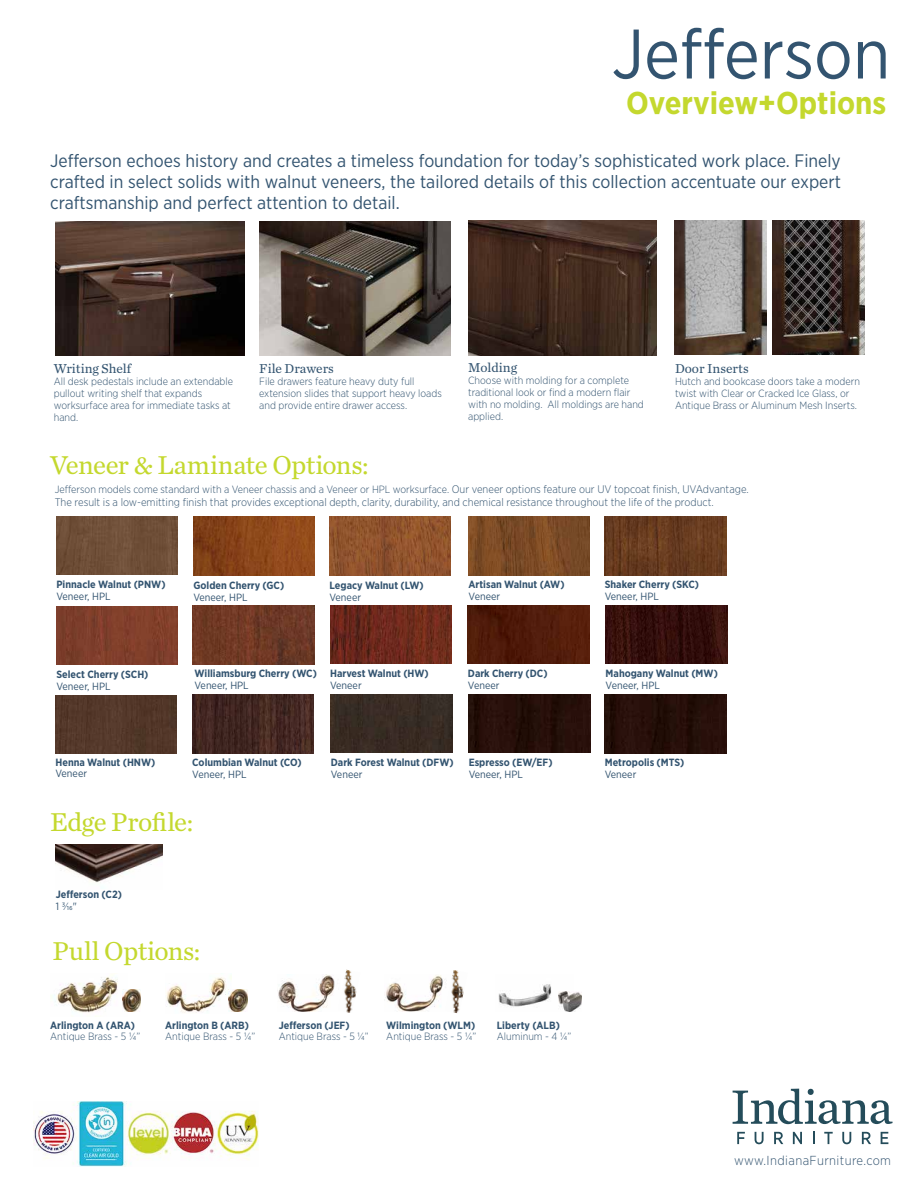
<style>
.page{position:relative;width:918px;height:1188px;background:#fff}
.page>*{position:absolute;margin:0;border:0;box-sizing:border-box;transform-origin:0 0}
.t1{font:69.9px "Gotham Narrow";color:#335470}
.t2{font:700 31.5px "Gotham Narrow";color:#c4d82e}
.t3{font:27px "Chronicle Text G2";letter-spacing:-.01em;color:#c4d82e}
.t4{font:18px/21px "Gotham Narrow";color:#335470;text-align:justify}
.t5{font:13.5px "Chronicle Text G2";color:#335470}
.t6{font:300 13.05px "Gotham Narrow";letter-spacing:.03em;color:#335470}
.t7{font:300 10.95px "Gotham Narrow";color:#335470}
.t8{font:300 10.5px/12px "Gotham Narrow";color:#335470}
.t9{font:700 10.5px "Gotham Narrow";color:#335470}
.t10{font:10.5px "Gotham Narrow";color:#335470}
.s1{font-size:10.95px}
</style>
<div class="page">
<img style="left:468px;top:221px;width:188px;height:134px">
<img style="left:675px;top:221px;width:91px;height:134px">
<img style="left:772px;top:221px;width:92px;height:134px">
<img style="left:260px;top:222px;width:191px;height:133px">
<img style="left:56px;top:221px;width:189px;height:134px">
<svg style="left:733px;top:1089px;width:160px;height:35px"></svg>
<svg style="left:737px;top:1132px;width:8px;height:12px"></svg>
<svg style="left:755px;top:1132px;width:9px;height:12px"></svg>
<svg style="left:774px;top:1132px;width:9px;height:12px"></svg>
<svg style="left:793px;top:1132px;width:9px;height:12px"></svg>
<svg style="left:813px;top:1132px;width:2px;height:12px"></svg>
<svg style="left:824px;top:1132px;width:9px;height:12px"></svg>
<svg style="left:842px;top:1132px;width:9px;height:12px"></svg>
<svg style="left:862px;top:1132px;width:9px;height:12px"></svg>
<svg style="left:881px;top:1132px;width:7px;height:12px"></svg>
<img style="left:498px;top:984px;width:75px;height:28px">
<img style="left:559px;top:992px;width:22px;height:19px">
<img style="left:385px;top:975px;width:58px;height:37px">
<img style="left:277px;top:974px;width:58px;height:38px">
<img style="left:344px;top:970px;width:13px;height:43px">
<img style="left:53px;top:977px;width:65px;height:36px">
<img style="left:166px;top:976px;width:65px;height:37px">
<img style="left:122px;top:989px;width:18px;height:23px">
<img style="left:229px;top:989px;width:18px;height:23px">
<img style="left:451px;top:970px;width:13px;height:43px">
<img style="left:56px;top:844px;width:107px;height:39px">
<img style="left:33px;top:1101px;width:226px;height:66px">
<img style="left:193px;top:517px;width:122px;height:58px">
<img style="left:329px;top:517px;width:122px;height:58px">
<img style="left:468px;top:517px;width:122px;height:58px">
<img style="left:605px;top:517px;width:121px;height:58px">
<img style="left:193px;top:606px;width:121px;height:58px">
<img style="left:330px;top:605px;width:122px;height:59px">
<img style="left:468px;top:605px;width:121px;height:59px">
<img style="left:606px;top:605px;width:121px;height:59px">
<img style="left:192px;top:695px;width:122px;height:58px">
<div style="left:331px;top:695px;width:121px;height:58px;background:#382c24"></div>
<img style="left:469px;top:695px;width:121px;height:58px">
<img style="left:56px;top:606px;width:121px;height:59px">
<div style="left:56px;top:695px;width:121px;height:59px;background:#533729"></div>
<div style="left:56px;top:516px;width:122px;height:59px;background:#6f4f38"></div>
<img style="left:605px;top:695px;width:121px;height:58px">
<h1 class="t1" style="left:612px;top:11px;width:280px">Jefferson</h1>
<h2 class="t2" style="left:626px;top:83px;width:262px">Overview+Options</h2>
<p class="t4" style="left:50px;top:150px;width:792px">Jefferson echoes history and creates a timeless foundation for today’s sophisticated work place. Finely crafted in select solids with walnut veneers, the tailored details of this collection accentuate our expert craftsmanship and perfect attention to detail.</p>
<p class="t5" style="left:54px;top:358px;width:79px">Writing Shelf</p>
<p class="t8" style="left:54px;top:375px;width:181px">All desk pedestals include an extendable pullout writing shelf that expands worksurface area for immediate tasks at hand.</p>
<p class="t5" style="left:259px;top:358px;width:76px">File Drawers</p>
<p class="t8" style="left:259px;top:375px;width:184px">File drawers feature heavy duty full extension slides that support heavy loads and provide entire drawer access.</p>
<p class="t5" style="left:468px;top:357px;width:50px">Molding</p>
<p class="t8" style="left:468px;top:374px;width:177px">Choose with molding for a complete traditional look or find a modern flair with no molding. All moldings are hand applied.</p>
<p class="t5" style="left:675px;top:358px;width:75px">Door Inserts</p>
<p class="t8" style="left:675px;top:375px;width:186px">Hutch and bookcase doors take a modern twist with Clear or Cracked Ice Glass, or<br>Antique Brass or Aluminum Mesh Inserts.</p>
<h3 class="t3" style="left:50px;top:444px;width:320px">Veneer &amp; Laminate Options:</h3>
<p class="t8" style="left:55px;top:483px;width:696px">Jefferson models come standard with a Veneer chassis and a Veneer or HPL worksurface. <span class="s1">Our veneer options feature our UV topcoat finish, UVAdvantage.</span></p>
<p class="t7" style="left:55px;top:495px;width:661px">The result is a low-emitting finish that provides exceptional depth, clarity, durability, and chemical resistance throughout the life of the product.</p>
<p class="t9" style="left:56px;top:578px;width:111px">Pinnacle Walnut (PNW)</p>
<p class="t10" style="left:56px;top:590px;width:56px">Veneer, HPL</p>
<p class="t9" style="left:193px;top:578px;width:92px">Golden Cherry (GC)</p>
<p class="t10" style="left:193px;top:591px;width:56px">Veneer, HPL</p>
<p class="t9" style="left:330px;top:578px;width:96px">Legacy Walnut (LW)</p>
<p class="t10" style="left:330px;top:591px;width:33px">Veneer</p>
<p class="t9" style="left:469px;top:578px;width:98px">Artisan Walnut (AW)</p>
<p class="t10" style="left:469px;top:590px;width:33px">Veneer</p>
<p class="t9" style="left:56px;top:668px;width:94px">Select Cherry (SCH)</p>
<p class="t10" style="left:56px;top:680px;width:56px">Veneer, HPL</p>
<p class="t9" style="left:195px;top:667px;width:124px">Williamsburg Cherry (WC)</p>
<p class="t10" style="left:195px;top:679px;width:56px">Veneer, HPL</p>
<p class="t9" style="left:330px;top:667px;width:100px">Harvest Walnut (HW)</p>
<p class="t10" style="left:330px;top:679px;width:33px">Veneer</p>
<p class="t9" style="left:468px;top:667px;width:81px">Dark Cherry (DC)</p>
<p class="t10" style="left:468px;top:679px;width:33px">Veneer</p>
<p class="t9" style="left:56px;top:755px;width:102px">Henna Walnut (HNW)</p>
<p class="t10" style="left:56px;top:767px;width:33px">Veneer</p>
<p class="t9" style="left:192px;top:756px;width:111px">Columbian Walnut (CO)</p>
<p class="t10" style="left:192px;top:768px;width:56px">Veneer, HPL</p>
<h3 class="t3" style="left:50px;top:801px;width:145px">Edge Profile:</h3>
<p class="t9" style="left:56px;top:887px;width:68px">Jefferson (C2)</p>
<p class="t10" style="left:56px;top:900px;width:23px">1 3/16"</p>
<h3 class="t3" style="left:52px;top:931px;width:149px">Pull Options:</h3>
<p class="t9" style="left:331px;top:756px;width:124px">Dark Forest Walnut (DFW)</p>
<p class="t10" style="left:331px;top:768px;width:33px">Veneer</p>
<p class="t9" style="left:469px;top:756px;width:85px">Espresso (EW/EF)</p>
<p class="t10" style="left:469px;top:768px;width:56px">Veneer, HPL</p>
<p class="t9" style="left:50px;top:1018px;width:86px">Arlington A (ARA)</p>
<p class="t8" style="left:50px;top:1030px;width:92px">Antique Brass - 5 1/4”</p>
<p class="t9" style="left:165px;top:1019px;width:85px">Arlington B (ARB)</p>
<p class="t8" style="left:165px;top:1030px;width:92px">Antique Brass - 5 1/4”</p>
<p class="t9" style="left:279px;top:1019px;width:72px">Jefferson (JEF)</p>
<p class="t8" style="left:279px;top:1030px;width:92px">Antique Brass - 5 1/4”</p>
<p class="t9" style="left:386px;top:1019px;width:90px">Wilmington (WLM)</p>
<p class="t8" style="left:386px;top:1030px;width:92px">Antique Brass - 5 1/4”</p>
<p class="t9" style="left:497px;top:1019px;width:65px">Liberty (ALB)</p>
<p class="t8" style="left:497px;top:1030px;width:76px">Aluminum - 4 1/4”</p>
<p class="t9" style="left:605px;top:578px;width:96px">Shaker Cherry (SKC)</p>
<p class="t10" style="left:605px;top:590px;width:56px">Veneer, HPL</p>
<p class="t9" style="left:606px;top:667px;width:114px">Mahogany Walnut (MW)</p>
<p class="t10" style="left:606px;top:679px;width:56px">Veneer, HPL</p>
<p class="t9" style="left:605px;top:756px;width:81px">Metropolis (MTS)</p>
<p class="t10" style="left:605px;top:768px;width:33px">Veneer</p>
<p class="t6" style="left:734px;top:1153px;width:159px">www.IndianaFurniture.com</p>
</div>
